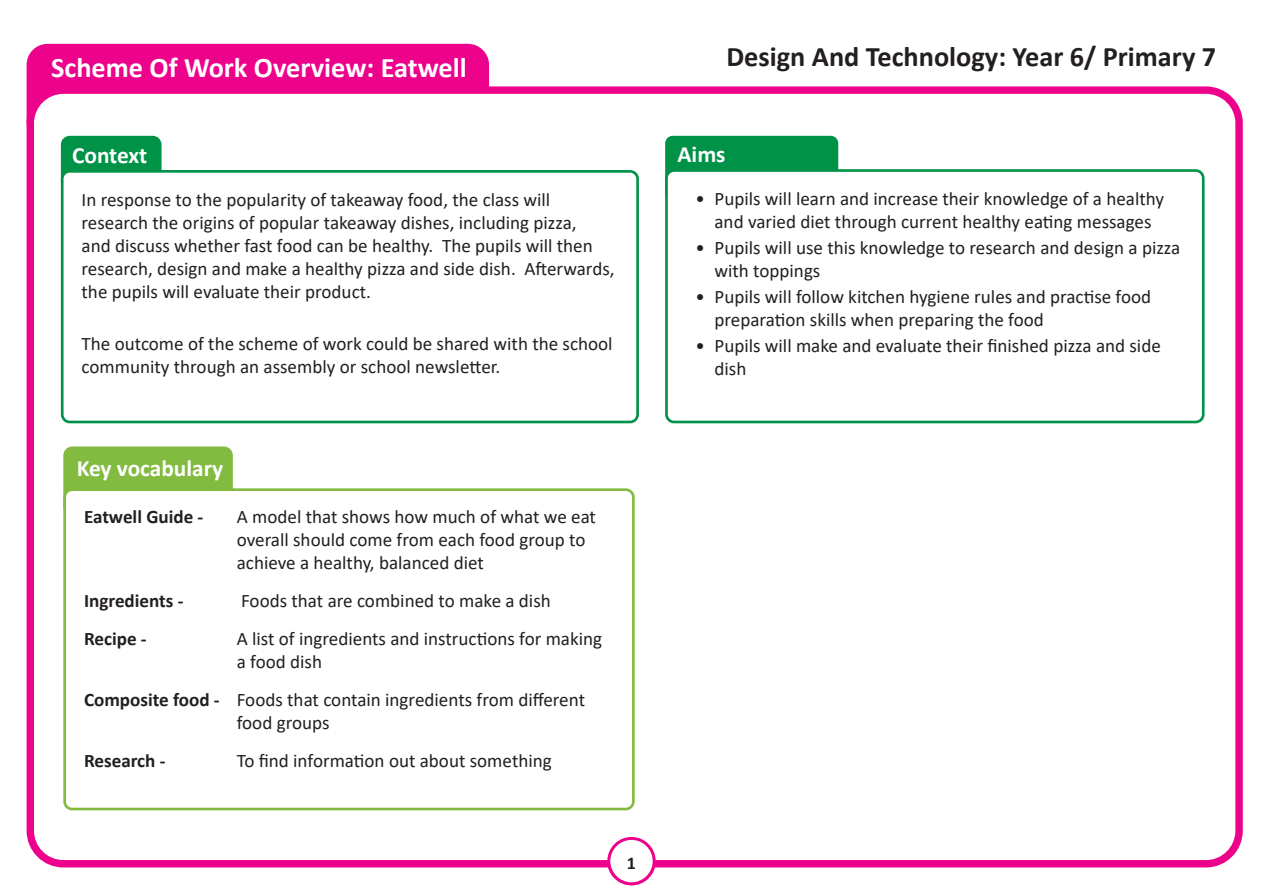
<style>
.page{position:relative;width:1263px;height:893px;background:#fff}
.page>*{position:absolute;margin:0;border:0;box-sizing:border-box;transform-origin:0 0}
.t1{font:700 28.35px "Calibri";color:#231f20}
.t2{font:700 28.35px "Calibri";color:#fff}
.t3{font:700 23.4px "Calibri";color:#fff}
.t4{font:19.05px/23px "Calibri";color:#231f20}
.t5{font:700 19.05px "Calibri";color:#231f20}
.t6{font:700 18px "Calibri";color:#231f20}
.s1{font-weight:700}
</style>
<div class="page">
<div style="left:27px;top:44px;width:462px;height:99px;background:#ed028c;border-radius:21px"></div>
<div style="left:30px;top:90px;width:1209px;height:774px;background:#fff;border-radius:33px"></div>
<div style="left:27px;top:86px;width:1216px;height:781px;border:7px solid #ed028c;border-radius:33px"></div>
<div style="left:62px;top:137px;width:98px;height:54px;background:#009247;border-radius:8px"></div>
<div style="left:61px;top:136px;width:101px;height:57px;border:3px solid #009247;border-radius:8px"></div>
<div style="left:62px;top:171px;width:576px;height:251px;background:#fff;border-radius:8px"></div>
<div style="left:61px;top:170px;width:578px;height:253px;border:3px solid #009247;border-radius:8px"></div>
<div style="left:65px;top:448px;width:166px;height:67px;background:#82bb40;border-radius:8px"></div>
<div style="left:63px;top:446px;width:170px;height:70px;border:3px solid #82bb40;border-radius:8px"></div>
<div style="left:65px;top:490px;width:568px;height:319px;background:#fff;border-radius:8px"></div>
<div style="left:63px;top:488px;width:572px;height:322px;border:3px solid #82bb40;border-radius:8px"></div>
<div style="left:665px;top:136px;width:173px;height:67px;background:#009247;border-radius:8px"></div>
<div style="left:666px;top:171px;width:537px;height:251px;background:#fff;border-radius:8px"></div>
<div style="left:665px;top:169px;width:539px;height:254px;border:3px solid #009247;border-radius:8px"></div>
<div style="left:609px;top:838px;width:45px;height:46px;background:#fff;border-radius:50%"></div>
<div style="left:607px;top:837px;width:49px;height:48px;border:3px solid #ed028c;border-radius:50%"></div>
<p class="t2" style="left:51px;top:48px;width:417px">Scheme Of Work Overview: Eatwell</p>
<p class="t3" style="left:72px;top:139px;width:77px">Context</p>
<p class="t4" style="left:82px;top:188px;width:534px">In response to the popularity of takeaway food, the class will research the origins of popular takeaway dishes, including pizza,<br>and discuss whether fast food can be healthy. The pupils will then research, design and make a healthy pizza and side dish. Afterwards, the pupils will evaluate their product.</p>
<p class="t4" style="left:82px;top:331px;width:533px">The outcome of the scheme of work could be shared with the school community through an assembly or school newsletter.</p>
<p class="t3" style="left:77px;top:452px;width:148px">Key vocabulary</p>
<p class="t5" style="left:84px;top:504px;width:121px">Eatwell Guide -</p>
<p class="t4" style="left:237px;top:505px;width:361px">A model that shows how much of what we eat overall should come from each food group to achieve a healthy, balanced diet</p>
<p class="t5" style="left:84px;top:587px;width:101px">Ingredients -</p>
<p class="t4" style="left:241px;top:589px;width:311px">Foods that are combined to make a dish</p>
<p class="t5" style="left:84px;top:625px;width:64px">Recipe -</p>
<p class="t4" style="left:237px;top:627px;width:367px">A list of ingredients and instructions for making a food dish</p>
<p class="t4" style="left:237px;top:688px;width:350px;text-indent:-153px"><span class="s1">Composite food -</span> Foods that contain ingredients from different food groups</p>
<p class="t5" style="left:84px;top:747px;width:83px">Research -</p>
<p class="t4" style="left:237px;top:748px;width:316px">To find information out about something</p>
<p class="t6" style="left:627px;top:850px;width:11px">1</p>
<p class="t1" style="left:726px;top:37px;width:491px">Design And Technology: Year 6/ Primary 7</p>
<p class="t3" style="left:677px;top:138px;width:50px">Aims</p>
<p class="t4" style="left:695px;top:187px;width:470px;text-align:center">• Pupils will learn and increase their knowledge of a healthy and varied diet through current healthy eating messages</p>
<p class="t4" style="left:714px;top:236px;width:467px;text-indent:-19px">• Pupils will use this knowledge to research and design a pizza with toppings</p>
<p class="t4" style="left:714px;top:285px;width:438px;text-indent:-19px">• Pupils will follow kitchen hygiene rules and practise food preparation skills when preparing the food</p>
<p class="t4" style="left:714px;top:333px;width:448px;text-indent:-19px">• Pupils will make and evaluate their finished pizza and side dish</p>
</div>
